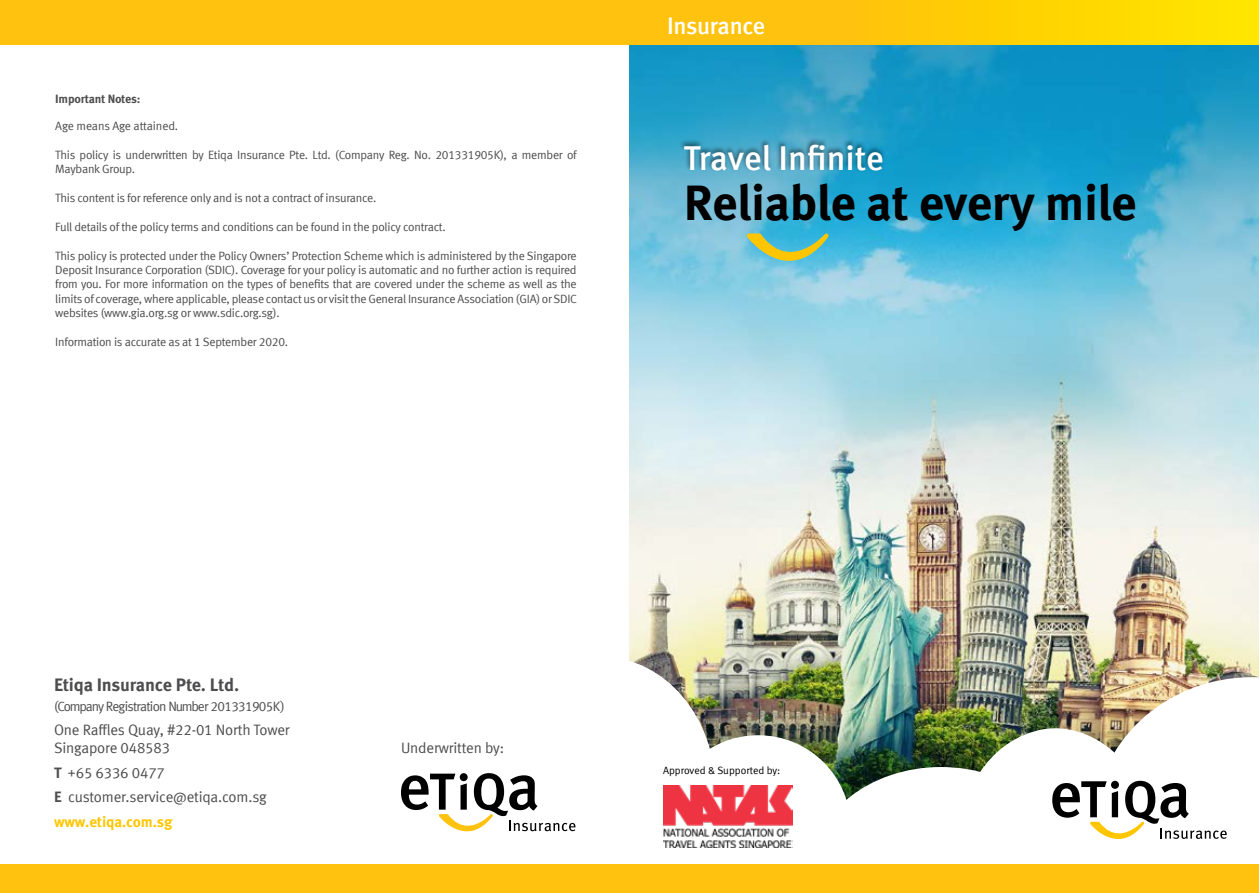
<style>
.page{position:relative;width:1259px;height:893px;background:#fff}
.page>*{position:absolute;margin:0;border:0;box-sizing:border-box;transform-origin:0 0}
.t1{font:700 49.5px "Meta Pro";letter-spacing:-.01em;color:#000}
.t2{font:34.5px "Meta Medium LF";color:#fff}
.t3{font:24px "Meta Medium LF";letter-spacing:-.01em;color:#fff}
.t4{font:700 18px "Meta Pro";letter-spacing:-.015em;color:#4d4d4f}
.t5{font:15px/18px "Meta Normal LF";letter-spacing:-.01em;color:#4d4d4f}
.t6{font:700 15px "Meta Pro";letter-spacing:-.01em;color:#ffc600}
.t7{font:13.5px "Meta Normal LF";letter-spacing:-.05em;color:#4d4d4f}
.t8{font:12px/14.4px "Meta Normal LF";letter-spacing:-.02em;color:#4d4d4f}
.t9{font:700 12px "Meta Pro";letter-spacing:-.02em;color:#4d4d4f}
.t10{font:10.5px "Meta Normal LF";letter-spacing:-.005em;color:#000}
.s1{font-family:"Meta Pro";font-weight:700}
</style>
<div class="page">
<img style="left:629px;top:45px;width:630px;height:612px">
<div style="left:0;top:864px;width:629px;height:29px;background:#ffc20e"></div>
<div style="left:0;top:0;width:629px;height:45px;background:#ffc20e"></div>
<img style="left:629px;top:657px;width:630px;height:236px">
<div style="left:629px;top:0;width:630px;height:45px;background:linear-gradient(to right,#ffba11,#ffe300)"></div>
<svg style="left:401px;top:773px;width:174px;height:58px"></svg>
<div style="left:678px;top:138px;width:207px;height:35px;background:#000;opacity:.55"></div>
<svg style="left:746px;top:233px;width:83px;height:28px;background:#84bd94"></svg>
<img style="left:663px;top:786px;width:129px;height:61px">
<p class="t9" style="left:55px;top:91px;width:87px">Important Notes:</p>
<p class="t8" style="left:55px;top:119px;width:124px">Age means Age attained.</p>
<p class="t8" style="left:55px;top:147px;width:523px">This policy is underwritten by Etiqa Insurance Pte. Ltd. (Company Reg. No. 201331905K), a member of<br>Maybank Group.</p>
<p class="t8" style="left:55px;top:191px;width:322px">This content is for reference only and is not a contract of insurance.</p>
<p class="t8" style="left:55px;top:219px;width:392px">Full details of the policy terms and conditions can be found in the policy contract.</p>
<p class="t8" style="left:55px;top:248px;width:523px;text-align:justify">This policy is protected under the Policy Owners’ Protection Scheme which is administered by the Singapore Deposit Insurance Corporation (SDIC). Coverage for your policy is automatic and no further action is required from you. For more information on the types of benefits that are covered under the scheme as well as the limits of coverage, where applicable, please contact us or visit the General Insurance Association (GIA) or SDIC websites (www.gia.org.sg or www.sdic.org.sg).</p>
<p class="t8" style="left:55px;top:335px;width:234px">Information is accurate as at 1 September 2020.</p>
<h3 class="t3" style="left:667px;top:12px;width:100px">Insurance</h3>
<h2 class="t2" style="left:684px;top:138px;width:201px">Travel Infinite</h2>
<h1 class="t1" style="left:684px;top:172px;width:454px">Reliable at every mile</h1>
<h3 class="t4" style="left:54px;top:674px;width:187px">Etiqa Insurance Pte. Ltd.</h3>
<p class="t7" style="left:54px;top:698px;width:232px">(Company Registration Number 201331905K)</p>
<p class="t5" style="left:54px;top:721px;width:237px">One Raffles Quay, #22-01 North Tower<br>Singapore 048583</p>
<p class="t5" style="left:54px;top:760px;width:214px;line-height:24.3px"><span class="s1">T</span> +65 6336 0477<br><span class="s1">E</span> customer.service@etiqa.com.sg</p>
<p class="t6" style="left:54px;top:812px;width:120px">www.etiqa.com.sg</p>
<p class="t5" style="left:401px;top:739px;width:105px">Underwritten by:</p>
<p class="t10" style="left:663px;top:764px;width:119px">Approved &amp; Supported by:</p>
</div>
